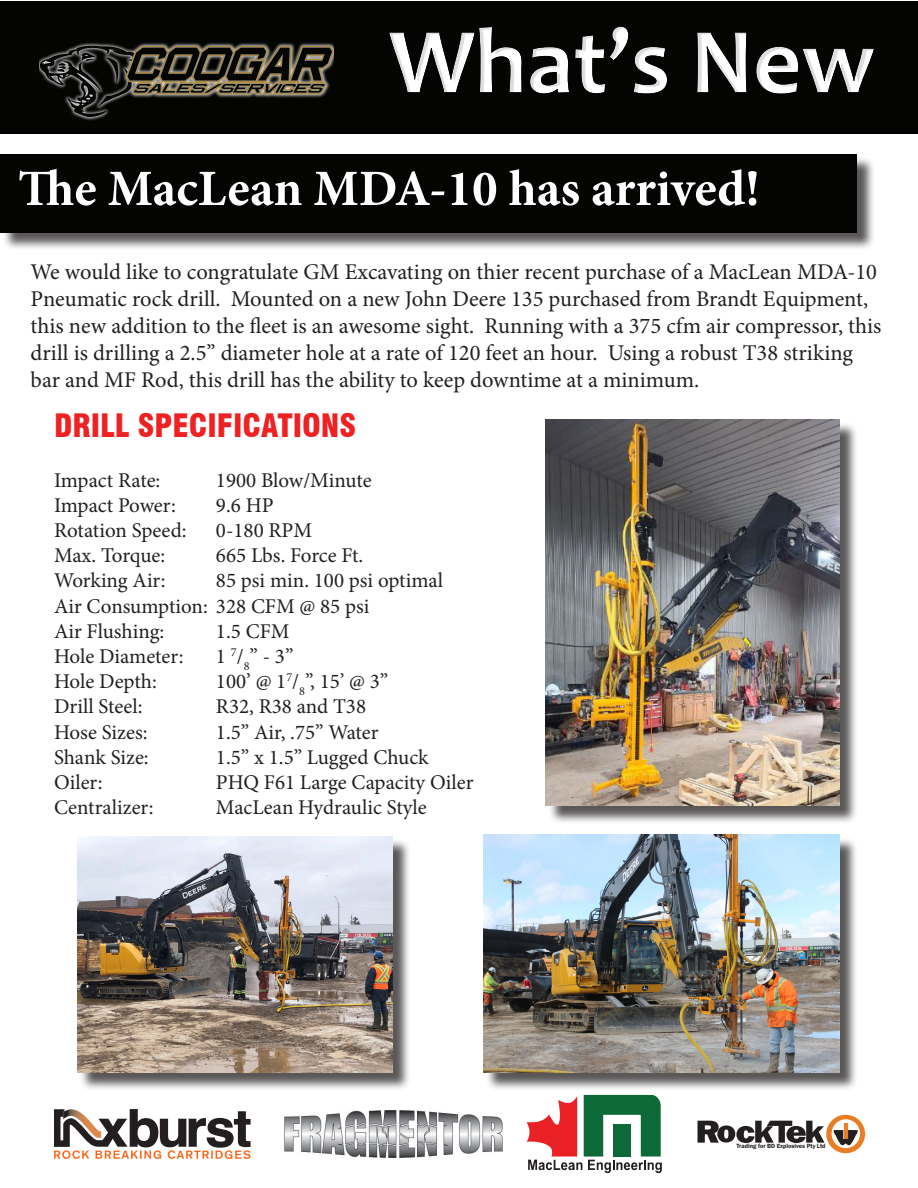
<style>
.page{position:relative;width:918px;height:1188px;background:#fff}
.page>*{position:absolute;margin:0;border:0;box-sizing:border-box;transform-origin:0 0}
.t1{font:700 94.05px "Candara";color:#fff}
.t2{font:700 51px "Minion Pro";color:#fff}
.t3{font:900 condensed 31.5px "Swiss 721 BT";color:#ee2123}
.t4{font:22.5px/27px "Minion Pro";color:#231f20}
.t5{font:21px "Minion Pro";color:#231f20}
.t6{font:600 6.15px "Franklin Gothic";color:#231f20}
</style>
<div class="page">
<div style="left:0;top:1px;width:918px;height:133px;background:#040503"></div>
<div style="left:40px;top:42px;width:294px;height:79px;background:#fff;opacity:.85"></div>
<svg style="left:40px;top:46px;width:294px;height:71px"></svg>
<svg style="left:54px;top:1109px;width:197px;height:50px"></svg>
<img style="left:284px;top:1111px;width:219px;height:46px">
<svg style="left:527px;top:1095px;width:135px;height:78px"></svg>
<svg style="left:698px;top:1115px;width:167px;height:38px"></svg>
<div style="left:2px;top:156px;width:873px;height:95px;background:#231f20;opacity:.75"></div>
<div style="left:0;top:154px;width:857px;height:78px;background:#040503"></div>
<div style="left:486px;top:837px;width:373px;height:254px;background:#231f20;opacity:.75"></div>
<img style="left:483px;top:835px;width:357px;height:237px">
<div style="left:80px;top:839px;width:331px;height:252px;background:#231f20;opacity:.75"></div>
<img style="left:77px;top:836px;width:315px;height:236px">
<div style="left:548px;top:422px;width:310px;height:403px;background:#231f20;opacity:.75"></div>
<img style="left:546px;top:419px;width:294px;height:387px">
<h1 class="t1" style="left:389px;top:3px;width:488px">What’s New</h1>
<p class="t2" style="left:18px;top:153px;width:743px">The MacLean MDA-10 has arrived!</p>
<p class="t4" style="left:31px;top:258px;width:852px">We would like to congratulate GM Excavating on thier recent purchase of a MacLean MDA-10<br>Pneumatic rock drill. Mounted on a new John Deere 135 purchased from Brandt Equipment, this new addition to the fleet is an awesome sight. Running with a 375 cfm air compressor, this drill is drilling a 2.5” diameter hole at a rate of 120 feet an hour. Using a robust T38 striking bar and MF Rod, this drill has the ability to keep downtime at a minimum.</p>
<p class="t3" style="left:54px;top:407px;width:304px">DRILL SPECIFICATIONS</p>
<p class="t5" style="left:54px;top:466px;width:108px">Impact Rate:</p>
<p class="t5" style="left:216px;top:466px;width:157px">1900 Blow/Minute</p>
<p class="t5" style="left:54px;top:491px;width:123px">Impact Power:</p>
<p class="t5" style="left:216px;top:491px;width:59px">9.6 HP</p>
<p class="t5" style="left:54px;top:516px;width:134px">Rotation Speed:</p>
<p class="t5" style="left:216px;top:516px;width:98px">0-180 RPM</p>
<p class="t5" style="left:54px;top:542px;width:113px">Max. Torque:</p>
<p class="t5" style="left:216px;top:542px;width:149px">665 Lbs. Force Ft.</p>
<p class="t5" style="left:54px;top:567px;width:113px">Working Air:</p>
<p class="t5" style="left:216px;top:567px;width:229px">85 psi min. 100 psi optimal</p>
<p class="t5" style="left:54px;top:592px;width:317px">Air Consumption: 328 CFM @ 85 psi</p>
<p class="t5" style="left:54px;top:617px;width:112px">Air Flushing:</p>
<p class="t5" style="left:216px;top:617px;width:75px">1.5 CFM</p>
<p class="t5" style="left:54px;top:642px;width:131px">Hole Diameter:</p>
<p class="t5" style="left:216px;top:642px;width:79px">1 <sup>7</sup>/<sub>8</sub>” - 3”</p>
<p class="t5" style="left:54px;top:668px;width:104px">Hole Depth:</p>
<p class="t5" style="left:216px;top:668px;width:174px">100’ @ 1<sup>7</sup>/<sub>8</sub>”, 15’ @ 3”</p>
<p class="t5" style="left:54px;top:693px;width:90px">Drill Steel:</p>
<p class="t5" style="left:216px;top:693px;width:152px">R32, R38 and T38</p>
<p class="t5" style="left:54px;top:718px;width:95px">Hose Sizes:</p>
<p class="t5" style="left:216px;top:718px;width:164px">1.5” Air, .75” Water</p>
<p class="t5" style="left:54px;top:743px;width:96px">Shank Size:</p>
<p class="t5" style="left:216px;top:743px;width:214px">1.5” x 1.5” Lugged Chuck</p>
<p class="t5" style="left:54px;top:768px;width:50px">Oiler:</p>
<p class="t5" style="left:216px;top:768px;width:259px">PHQ F61 Large Capacity Oiler</p>
<p class="t5" style="left:54px;top:794px;width:101px">Centralizer:</p>
<p class="t5" style="left:216px;top:794px;width:212px">MacLean Hydraulic Style</p>
<p class="t6" style="left:736px;top:1143px;width:91px">Trading for BD Explosives Pty Ltd</p>
</div>
